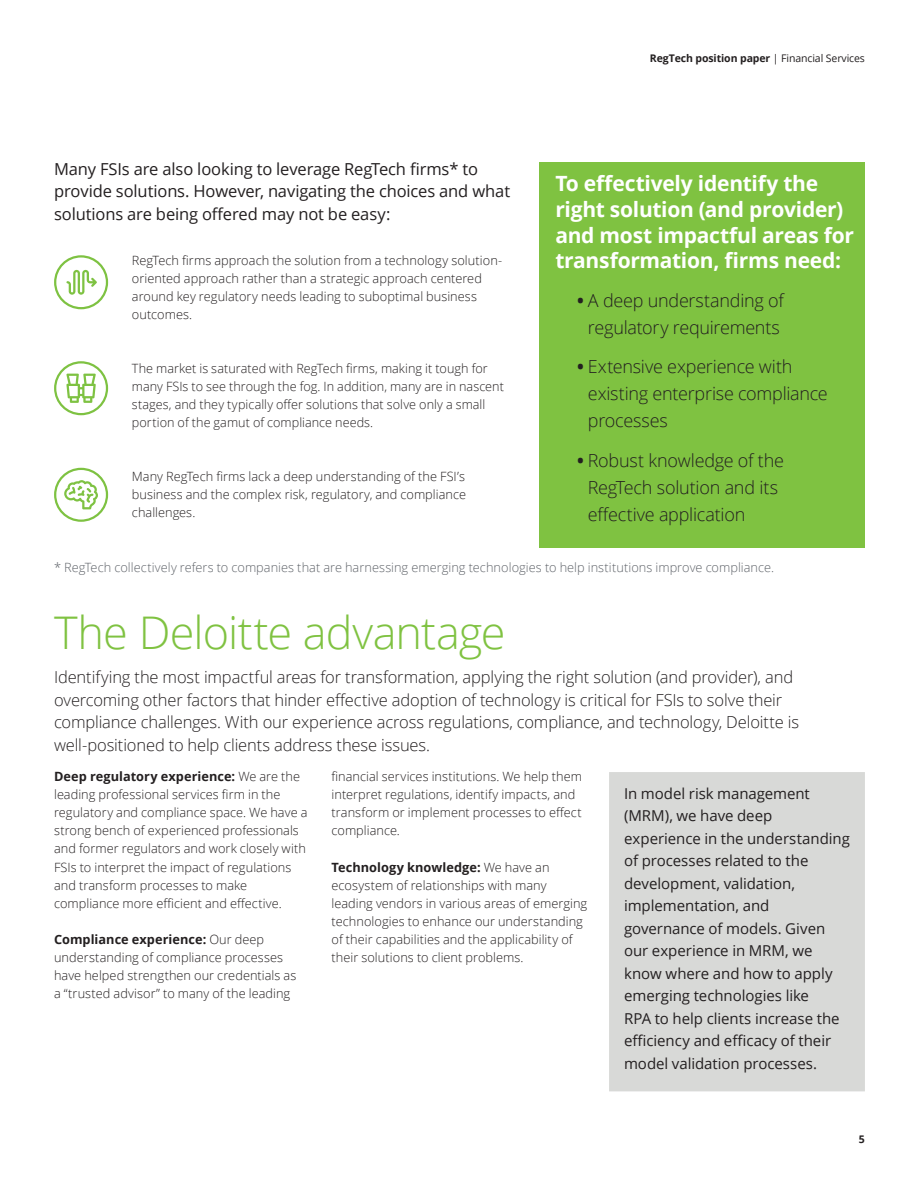
<style>
.page{position:relative;width:919px;height:1189px;background:#fff}
.page>*{position:absolute;margin:0;border:0;box-sizing:border-box;transform-origin:0 0}
.Story_heading_bold{font:300 45px "Open Sans";letter-spacing:-.02em;color:#7fc241}
.t1{font:700 21px/25.5px "Open Sans";letter-spacing:-.015em;color:#fff}
.t2{font:300 18px/27px "Open Sans";letter-spacing:-.015em;color:#231f20}
.t3{font:300 16.5px/22.5px "Open Sans";letter-spacing:-.01em;color:#231f20}
.t4{font:16.5px/22.5px "Open Sans";letter-spacing:-.01em;color:#231f20}
.t5{font:15px/22.5px "Open Sans";letter-spacing:-.005em;color:#231f20}
.Bulletpoints__8_5_12{font:300 12.75px/18px "Open Sans";letter-spacing:.005em;color:#231f20}
.Image_caption__8_5_1{font:300 12.75px "Open Sans";letter-spacing:.005em;color:#5f6369}
.t6{font:700 10.5px "Open Sans";letter-spacing:-.01em;color:#231f20}
.s1{font-weight:400}
.s2{font-weight:700}
</style>
<div class="page">
<div style="left:539px;top:162px;width:325px;height:385px;background:#7fc241"></div>
<div style="left:616px;top:779px;width:241px;height:304px;background:#d8d9d7"></div>
<div style="left:608px;top:771px;width:256px;height:320px;border:15px solid #d8d9d7"></div>
<svg style="left:54px;top:255px;width:54px;height:54px"></svg>
<svg style="left:54px;top:361px;width:54px;height:54px"></svg>
<svg style="left:54px;top:467px;width:54px;height:54px"></svg>
<p class="t4" style="left:54px;top:157px;width:457px">Many FSIs are also looking to leverage RegTech firms* to provide solutions. However, navigating the choices and what solutions are being offered may not be easy:</p>
<p class="Bulletpoints__8_5_12" style="left:132px;top:251px;width:371px">RegTech firms approach the solution from a technology solution&shy;oriented approach rather than a strategic approach centered around key regulatory needs leading to suboptimal business outcomes.</p>
<p class="Bulletpoints__8_5_12" style="left:132px;top:359px;width:373px">The market is saturated with RegTech firms, making it tough for many FSIs to see through the fog. In addition, many are in nascent stages, and they typically offer solutions that solve only a small portion of the gamut of compliance needs.</p>
<p class="Bulletpoints__8_5_12" style="left:132px;top:467px;width:335px;text-align:justify">Many RegTech firms lack a deep understanding of the FSI’s business and the complex risk, regulatory, and compliance challenges.</p>
<p class="t6" style="left:649px;top:51px;width:216px">RegTech position paper <span class="s1">| Financial Services</span></p>
<p class="t1" style="left:555px;top:170px;width:300px">To effectively identify the right solution (and provider) and most impactful areas for transformation, firms need:</p>
<p class="t2" style="left:577px;top:286px;width:208px;text-align:center"><span class="s2">•</span> A deep understanding of regulatory requirements</p>
<p class="t2" style="left:587px;top:352px;width:241px;text-indent:-11px"><span class="s2">•</span> Extensive experience with existing enterprise compliance processes</p>
<p class="t2" style="left:587px;top:446px;width:197px;text-indent:-11px"><span class="s2">•</span> Robust knowledge of the<br>RegTech solution and its effective application</p>
<p class="Image_caption__8_5_1" style="left:54px;top:558px;width:721px">* RegTech collectively refers to companies that are harnessing emerging technologies to help institutions improve compliance.</p>
<p class="Story_heading_bold" style="left:54px;top:601px;width:453px">The Deloitte advantage</p>
<p class="t3" style="left:54px;top:665px;width:746px">Identifying the most impactful areas for transformation, applying the right solution (and provider), and overcoming other factors that hinder effective adoption of technology is critical for FSIs to solve their compliance challenges. With our experience across regulations, compliance, and technology, Deloitte is well-positioned to help clients address these issues.</p>
<p class="t5" style="left:623px;top:781px;width:227px">In model risk management (MRM), we have deep experience in the understanding of processes related to the development, validation, implementation, and governance of models. Given our experience in MRM, we know where and how to apply emerging technologies like<br>RPA to help clients increase the efficiency and efficacy of their model validation processes.</p>
<p class="Bulletpoints__8_5_12" style="left:331px;top:767px;width:252px">financial services institutions. We help them interpret regulations, identify impacts, and transform or implement processes to effect compliance.</p>
<p class="Bulletpoints__8_5_12" style="left:331px;top:857px;width:257px"><span class="s2">Technology knowledge:</span> We have an ecosystem of relationships with many leading vendors in various areas of emerging technologies to enhance our understanding of their capabilities and the applicability of their solutions to client problems.</p>
<p class="Bulletpoints__8_5_12" style="left:54px;top:767px;width:255px"><span class="s2">Deep regulatory experience:</span> We are the leading professional services firm in the regulatory and compliance space. We have a strong bench of experienced professionals and former regulators and work closely with FSIs to interpret the impact of regulations and transform processes to make compliance more efficient and effective.</p>
<p class="Bulletpoints__8_5_12" style="left:54px;top:929px;width:243px"><span class="s2">Compliance experience:</span> Our deep understanding of compliance processes have helped strengthen our credentials as a “trusted advisor” to many of the leading</p>
<p class="t6" style="left:858px;top:1131px;width:7px">5</p>
</div>
